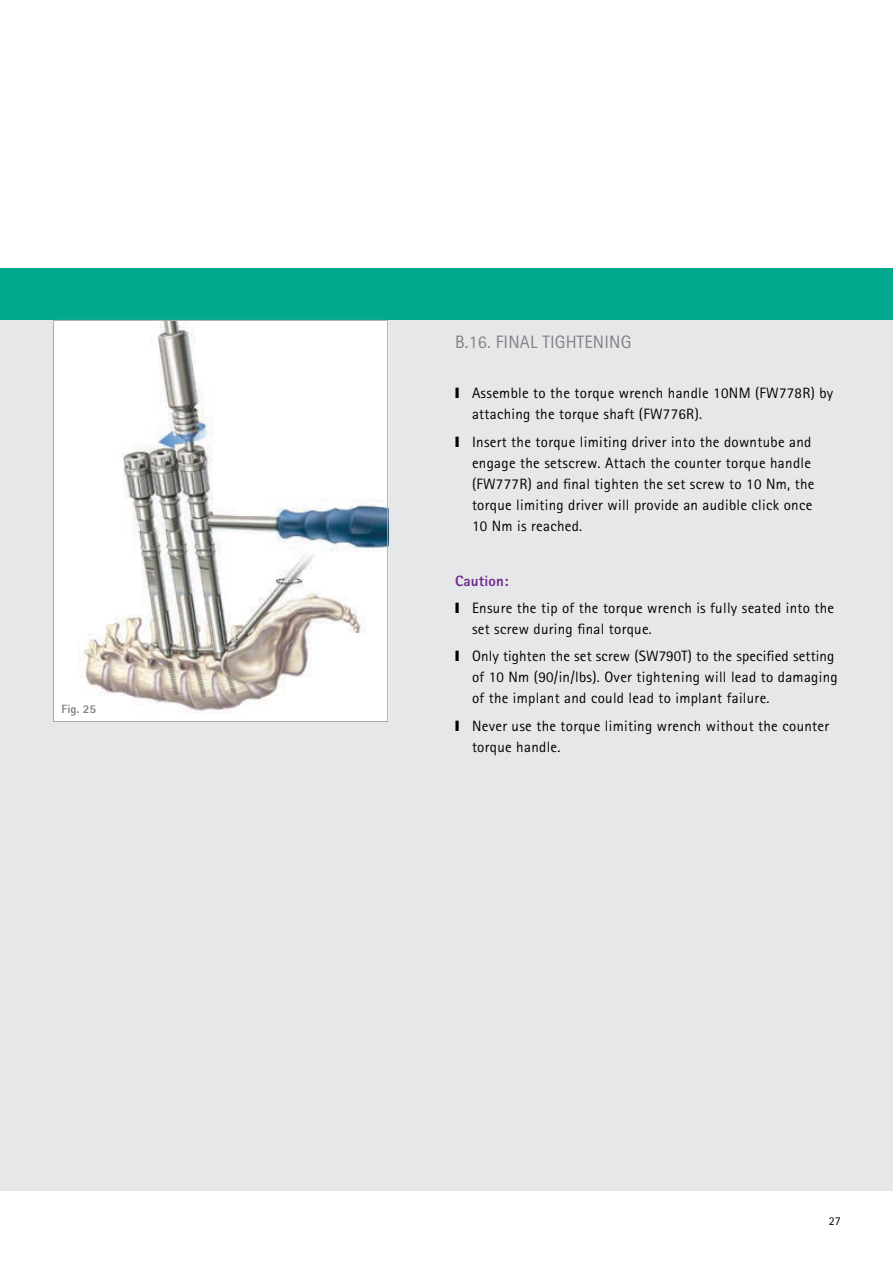
<style>
.page{position:relative;width:893px;height:1263px;background:#fff}
.page>*{position:absolute;margin:0;border:0;box-sizing:border-box;transform-origin:0 0}
.t1{font:18px "Rotis Sans Serif Pro";letter-spacing:.01em;color:#808285}
.t2{font:15px/21px "Rotis Sans Serif Pro";letter-spacing:.02em;color:#000}
.t3{font:800 12px "Rotis Sans Serif Pro";color:#808285}
.t4{font:12px "Rotis Sans Serif Pro";color:#000}
.s1{font-weight:800;color:#712b90}
</style>
<div class="page">
<div style="left:0;top:269px;width:893px;height:922px;background:#e6e7e8"></div>
<div style="left:0;top:269px;width:893px;height:51px;background:#00a88e"></div>
<img style="left:55px;top:322px;width:331px;height:398px">
<div style="left:53px;top:320px;width:335px;height:402px;border:1px solid #a7a9ac"></div>
<p class="t3" style="left:62px;top:702px;width:36px">Fig. 25</p>
<p class="t1" style="left:455px;top:332px;width:178px">B.16. FINAL TIGHTENING</p>
<p class="t2" style="left:472px;top:383px;width:363px;text-indent:-17px">❙ Assemble to the torque wrench handle 10NM (FW778R) by attaching the torque shaft (FW776R).</p>
<p class="t2" style="left:472px;top:431px;width:344px;text-indent:-17px">❙ Insert the torque limiting driver into the downtube and engage the setscrew. Attach the counter torque handle (FW777R) and final tighten the set screw to 10 Nm, the torque limiting driver will provide an audible click once 10 Nm is reached.</p>
<p class="t2" style="left:455px;top:567px;width:381px;line-height:27.3px"><span class="s1">Caution:<br></span>❙ Ensure the tip of the torque wrench is fully seated into the</p>
<p class="t2" style="left:455px;top:615px;width:381px;line-height:27.3px;text-indent:17px">set screw during final torque.<br>❙ Only tighten the set screw (SW790T) to the specified setting</p>
<p class="t2" style="left:472px;top:667px;width:367px">of 10 Nm (90/in/lbs). Over tightening will lead to damaging of the implant and could lead to implant failure.</p>
<p class="t2" style="left:472px;top:715px;width:359px;text-indent:-17px">❙ Never use the torque limiting wrench without the counter torque handle.</p>
<p class="t4" style="left:829px;top:1213px;width:13px">27</p>
</div>
